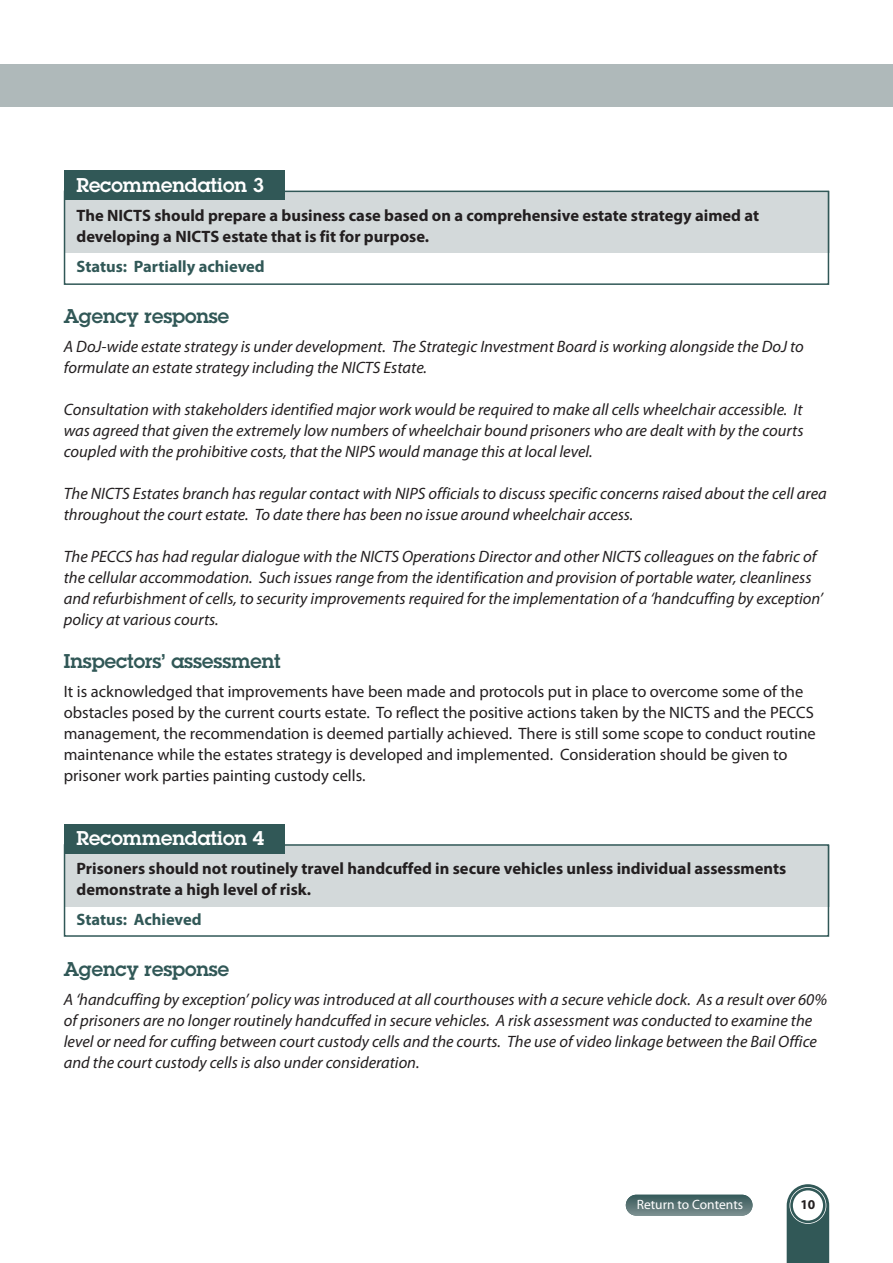
<style>
.page{position:relative;width:893px;height:1263px;background:#fff}
.page>*{position:absolute;margin:0;border:0;box-sizing:border-box;transform-origin:0 0}
.t1{font:600 19.5px "Lubalin Graph";color:#315857}
.t2{font:600 19.5px "Lubalin Graph";color:#fff}
.t3{font:italic 16.5px/21px "Myriad Pro";color:#231f20}
.t4{font:16.5px/21px "Myriad Pro";color:#231f20}
.t5{font:700 16.5px/21px "Myriad Pro";color:#231f20}
.t6{font:700 16.5px "Myriad Pro";color:#315857}
.t7{font:13.5px "Myriad Pro";color:#fff}
.t8{font:700 13.5px "Myriad Pro";color:#231f20}
</style>
<div class="page">
<div style="left:64px;top:192px;width:765px;height:61px;background:#d3d9da"></div>
<div style="left:64px;top:170px;width:221px;height:30px;background:#315857"></div>
<div style="left:64px;top:191px;width:765px;height:94px;border:2px solid #315857"></div>
<div style="left:64px;top:845px;width:765px;height:61px;background:#d3d9da"></div>
<div style="left:64px;top:824px;width:221px;height:29px;background:#315857"></div>
<div style="left:64px;top:844px;width:765px;height:93px;border:2px solid #315857"></div>
<svg style="left:787px;top:1184px;width:42px;height:79px;background:#456867"></svg>
<div style="left:789px;top:1187px;width:37px;height:37px;border:2px solid #fff;border-radius:50%"></div>
<div style="left:793px;top:1190px;width:30px;height:30px;background:#fff;border-radius:50%"></div>
<div style="left:626px;top:1195px;width:126px;height:20px;background:linear-gradient(to bottom,#375a5a,#768a8b);border-radius:10px"></div>
<div style="left:0;top:64px;width:893px;height:43px;background:#afb9ba"></div>
<p class="t2" style="left:77px;top:173px;width:189px">Recommendation 3</p>
<p class="t5" style="left:77px;top:206px;width:684px">The NICTS should prepare a business case based on a comprehensive estate strategy aimed at developing a NICTS estate that is fit for purpose.</p>
<p class="t6" style="left:77px;top:260px;width:190px">Status: Partially achieved</p>
<p class="t1" style="left:64px;top:305px;width:167px">Agency response</p>
<p class="t3" style="left:64px;top:338px;width:742px">A DoJ-wide estate strategy is under development. The Strategic Investment Board is working alongside the DoJ to formulate an estate strategy including the NICTS Estate.</p>
<p class="t3" style="left:64px;top:401px;width:741px;text-align:justify">Consultation with stakeholders identified major work would be required to make all cells wheelchair accessible. It was agreed that given the extremely low numbers of wheelchair bound prisoners who are dealt with by the courts coupled with the prohibitive costs, that the NIPS would manage this at local level.</p>
<p class="t3" style="left:64px;top:485px;width:764px">The NICTS Estates branch has regular contact with NIPS officials to discuss specific concerns raised about the cell area throughout the court estate. To date there has been no issue around wheelchair access.</p>
<p class="t3" style="left:64px;top:548px;width:761px">The PECCS has had regular dialogue with the NICTS Operations Director and other NICTS colleagues on the fabric of the cellular accommodation. Such issues range from the identification and provision of portable water, cleanliness and refurbishment of cells, to security improvements required for the implementation of a ‘handcuffing by exception’ policy at various courts.</p>
<p class="t1" style="left:64px;top:650px;width:219px">Inspectors’ assessment</p>
<p class="t4" style="left:64px;top:682px;width:753px">It is acknowledged that improvements have been made and protocols put in place to overcome some of the obstacles posed by the current courts estate. To reflect the positive actions taken by the NICTS and the PECCS management, the recommendation is deemed partially achieved. There is still some scope to conduct routine maintenance while the estates strategy is developed and implemented. Consideration should be given to prisoner work parties painting custody cells.</p>
<p class="t2" style="left:77px;top:826px;width:189px">Recommendation 4</p>
<p class="t5" style="left:77px;top:859px;width:711px">Prisoners should not routinely travel handcuffed in secure vehicles unless individual assessments demonstrate a high level of risk.</p>
<p class="t6" style="left:77px;top:913px;width:127px">Status: Achieved</p>
<p class="t1" style="left:64px;top:958px;width:167px">Agency response</p>
<p class="t3" style="left:64px;top:991px;width:765px">A ‘handcuffing by exception’ policy was introduced at all courthouses with a secure vehicle dock. As a result over 60% of prisoners are no longer routinely handcuffed in secure vehicles. A risk assessment was conducted to examine the level or need for cuffing between court custody cells and the courts. The use of video linkage between the Bail Office and the court custody cells is also under consideration.</p>
<p class="t7" style="left:637px;top:1199px;width:108px">Return to Contents</p>
<p class="t8" style="left:800px;top:1200px;width:16px">10</p>
</div>
